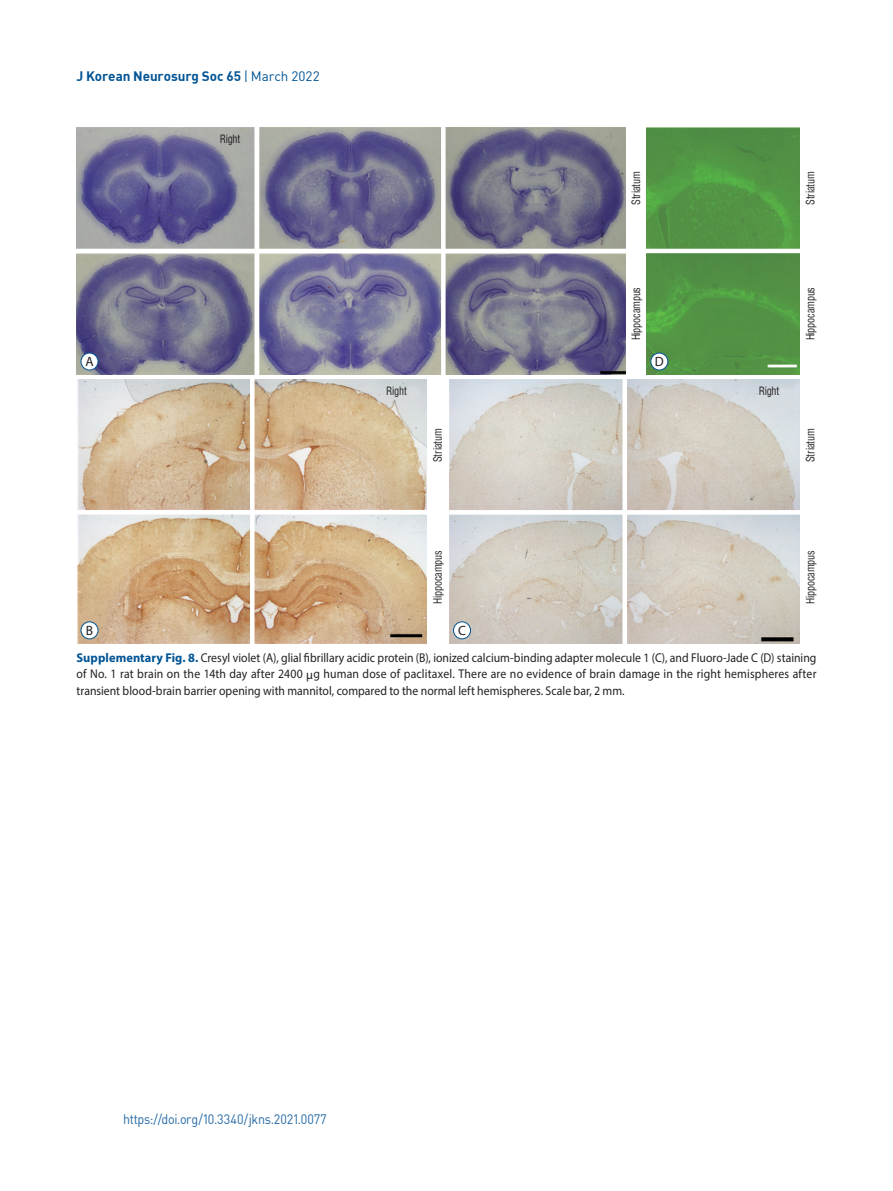
<style>
.page{position:relative;width:893px;height:1191px;background:#fff}
.page>*{position:absolute;margin:0;border:0;box-sizing:border-box;transform-origin:0 0}
.t1{font:13.5px "DIN";letter-spacing:-.02em;color:#2369a5;scale:.93 1}
.t2{font:700 13.5px "DIN";letter-spacing:-.005em;color:#005495}
.t3{font:13.5px "Myriad Pro";color:#231f20}
.t4{font:12.75px/16.5px "Myriad Pro";letter-spacing:.005em;color:#231f20;text-align:justify;scale:.92 1}
.t5{font:condensed 11.25px "Helvetica";letter-spacing:-.015em;color:#231f20;scale:.9 1}
.s1{font-weight:400}
.s2{font-weight:700;color:#005495}
</style>
<div class="page">
<img style="left:77px;top:379px;width:350px;height:264px">
<div style="left:81px;top:622px;width:17px;height:17px;background:#fff;border-radius:50%"></div>
<div style="left:81px;top:621px;width:17px;height:18px;border:1px solid #005495;border-radius:50%"></div>
<img style="left:449px;top:379px;width:350px;height:264px">
<div style="left:453px;top:622px;width:17px;height:17px;background:#fff;border-radius:50%"></div>
<div style="left:453px;top:621px;width:18px;height:18px;border:1px solid #005495;border-radius:50%"></div>
<hr style="left:250px;top:378px;width:4px;height:266px;background:#fff">
<div style="left:622px;top:378px;width:5px;height:266px;background:#fff"></div>
<hr style="left:76px;top:510px;width:725px;height:4px;background:#fff">
<img style="left:77px;top:128px;width:548px;height:246px">
<hr style="left:255px;top:126px;width:4px;height:249px;background:#fff">
<img style="left:646px;top:128px;width:153px;height:246px">
<div style="left:81px;top:353px;width:17px;height:17px;background:#fff;border-radius:50%"></div>
<div style="left:81px;top:353px;width:17px;height:17px;border:1px solid #005495;border-radius:50%"></div>
<div style="left:651px;top:353px;width:17px;height:17px;background:#fff;border-radius:50%"></div>
<div style="left:651px;top:353px;width:17px;height:17px;border:1px solid #005495;border-radius:50%"></div>
<hr style="left:76px;top:249px;width:725px;height:4px;background:#fff">
<div style="left:441px;top:126px;width:5px;height:249px;background:#fff"></div>
<p class="t2" style="left:76px;top:68px;width:245px">J Korean Neurosurg Soc 65 <span class="s1">| March 2022</span></p>
<p class="t5" style="left:220px;top:132px;width:24px">Right</p>
<p class="t5" style="left:629px;top:205px;width:39px;rotate:-90deg">Striatum</p>
<p class="t5" style="left:629px;top:340px;width:61px;rotate:-90deg">Hippocampus</p>
<p class="t3" style="left:85px;top:353px;width:10px">A</p>
<p class="t3" style="left:655px;top:353px;width:10px">D</p>
<p class="t3" style="left:86px;top:622px;width:9px">B</p>
<p class="t5" style="left:386px;top:383px;width:24px">Right</p>
<p class="t5" style="left:430px;top:462px;width:39px;rotate:-90deg">Striatum</p>
<p class="t5" style="left:430px;top:604px;width:61px;rotate:-90deg">Hippocampus</p>
<p class="t3" style="left:458px;top:622px;width:9px">C</p>
<p class="t5" style="left:803px;top:205px;width:39px;rotate:-90deg">Striatum</p>
<p class="t5" style="left:759px;top:383px;width:24px">Right</p>
<p class="t5" style="left:803px;top:340px;width:61px;rotate:-90deg">Hippocampus</p>
<p class="t5" style="left:803px;top:462px;width:39px;rotate:-90deg">Striatum</p>
<p class="t5" style="left:803px;top:604px;width:61px;rotate:-90deg">Hippocampus</p>
<p class="t4" style="left:77px;top:649px;width:806px"><span class="s2">Supplementary Fig. 8.</span> Cresyl violet (A), glial fibrillary acidic protein (B), ionized calcium-binding adapter molecule 1 (C), and Fluoro-Jade C (D) staining of No. 1 rat brain on the 14th day after 2400 μg human dose of paclitaxel. There are no evidence of brain damage in the right hemispheres after transient blood-brain barrier opening with mannitol, compared to the normal left hemispheres. Scale bar, 2 mm.</p>
<p class="t1" style="left:123px;top:1110px;width:220px">https://doi.org/10.3340/jkns.2021.0077</p>
</div>
